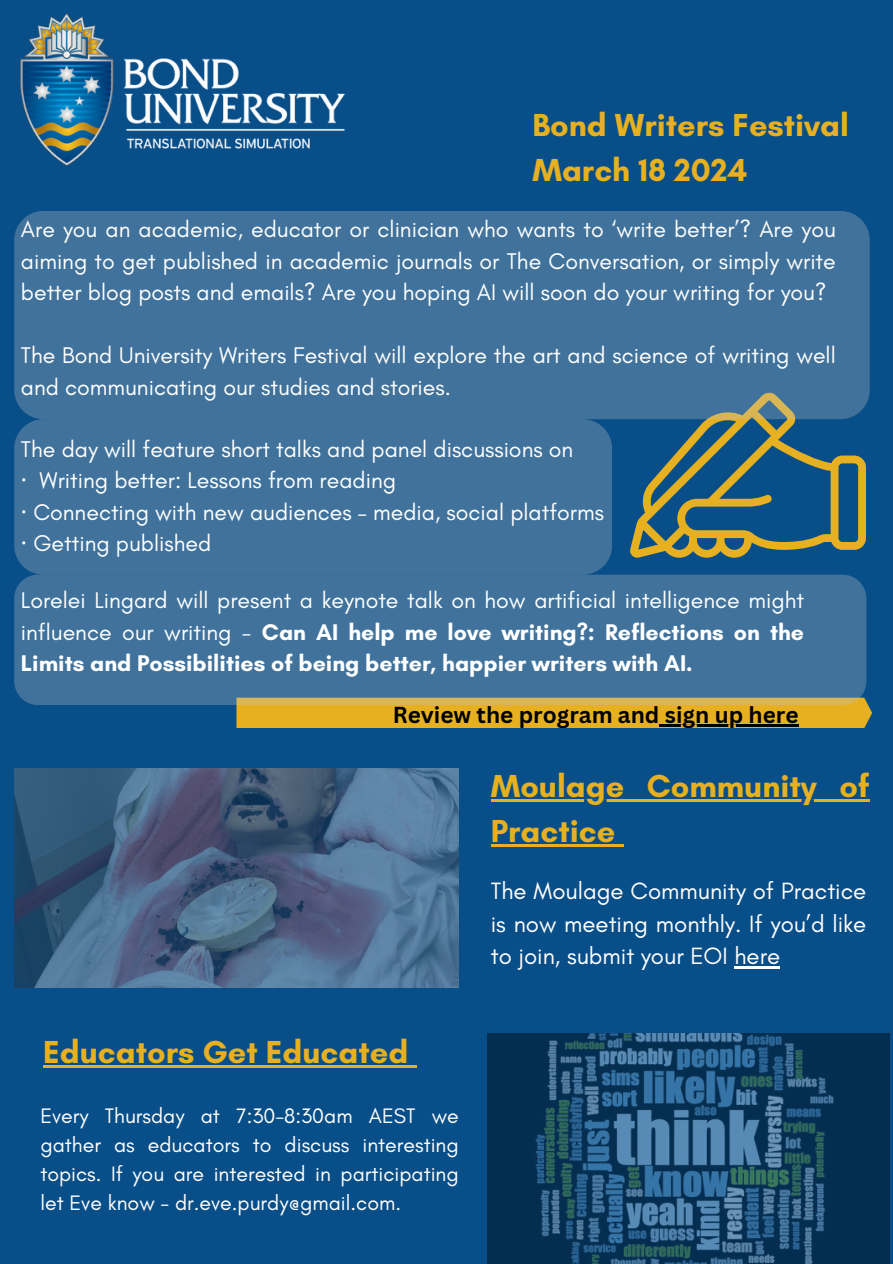
<style>
.page{position:relative;width:893px;height:1264px;background:#fff}
.page>*{position:absolute;margin:0;border:0;box-sizing:border-box;transform-origin:0 0}
.t1{font:700 32.4px/45px "Glacial Indifference";color:#e7b020}
.t2{font:24px/32.7px "Glacial Indifference";color:#fff;text-align:justify}
.t3{font:23.1px/31.5px "Glacial Indifference";color:#fff;text-align:justify}
.t4{font:700 23.1px/31.5px "Glacial Indifference";color:#fff;text-align:justify}
.t5{font:700 22.5px "Canva Sans";color:#000}
.t6{font:21.3px/29.2px "Glacial Indifference";color:#fff;text-align:justify}
.s1{font-family:"Noto Sans"}
.s2{font-weight:400}
</style>
<div class="page">
<div style="left:0;top:0;width:892px;height:1263px;background:#084e88"></div>
<img style="left:487px;top:1033px;width:402px;height:230px">
<img style="left:14px;top:768px;width:445px;height:219px">
<svg style="left:629px;top:405px;width:236px;height:152px"></svg>
<hr style="left:43px;top:1065px;width:365px;height:2px;background:#e7b020">
<svg style="left:408px;top:1065px;width:8px;height:2px"></svg>
<div style="left:14px;top:211px;width:855px;height:208px;background:#40729b;border-radius:29px"></div>
<hr style="left:491px;top:799px;width:378px;height:3px;background:#e7b020">
<hr style="left:491px;top:844px;width:124px;height:3px;background:#e7b020">
<svg style="left:615px;top:844px;width:8px;height:3px"></svg>
<hr style="left:734px;top:966px;width:46px;height:2px;background:#fff">
<img style="left:21px;top:13px;width:323px;height:152px">
<div style="left:14px;top:419px;width:598px;height:155px;background:#40729b;border-radius:29px"></div>
<div style="left:236px;top:692px;width:636px;height:36px;background:#e7b020"></div>
<div style="left:14px;top:574px;width:852px;height:131px;background:#40729b;border-radius:24px"></div>
<hr style="left:659px;top:725px;width:139px;height:2px;background:#000">
<p class="t1" style="left:532px;top:102px;width:318px">Bond Writers Festival</p>
<p class="t1" style="left:532px;top:147px;width:216px">March 18 2024</p>
<p class="t3" style="left:21px;top:213px;width:816px">Are you an academic, educator or clinician who wants to ‘write better’? Are you aiming to get published in academic journals or The Conversation, or simply write better blog posts and emails? Are you hoping AI will soon do your writing for you?</p>
<p class="t3" style="left:21px;top:339px;width:816px">The Bond University Writers Festival will explore the art and science of writing well and communicating our studies and stories.</p>
<p class="t3" style="left:21px;top:432px;width:554px">The day will feature short talks and panel discussions on</p>
<p class="t3" style="left:21px;top:464px;width:376px"><span class="s1">·</span> Writing better: Lessons from reading</p>
<p class="t3" style="left:21px;top:495px;width:584px"><span class="s1">·</span> Connecting with new audiences – media, social platforms</p>
<p class="t3" style="left:21px;top:527px;width:192px"><span class="s1">·</span> Getting published</p>
<p class="t4" style="left:21px;top:584px;width:784px"><span class="s2">Lorelei Lingard will present a keynote talk on how artificial intelligence might influence our writing -</span> Can AI help me love writing?: Reflections on the Limits and Possibilities of being better, happier writers with AI.</p>
<p class="t5" style="left:392px;top:698px;width:407px">Review the program and sign up here</p>
<p class="t1" style="left:43px;top:1029px;width:366px">Educators Get Educated</p>
<p class="t6" style="left:40px;top:1100px;width:420px">Every Thursday at 7:30-8:30am AEST we gather as educators to discuss interesting topics. If you are interested in participating let Eve know - dr.eve.purdy@gmail.com.</p>
<p class="t1" style="left:491px;top:763px;width:380px">Moulage Community of<br>Practice</p>
<p class="t2" style="left:491px;top:874px;width:377px">The Moulage Community of Practice is now meeting monthly. If you’d like to join, submit your EOI here</p>
</div>
